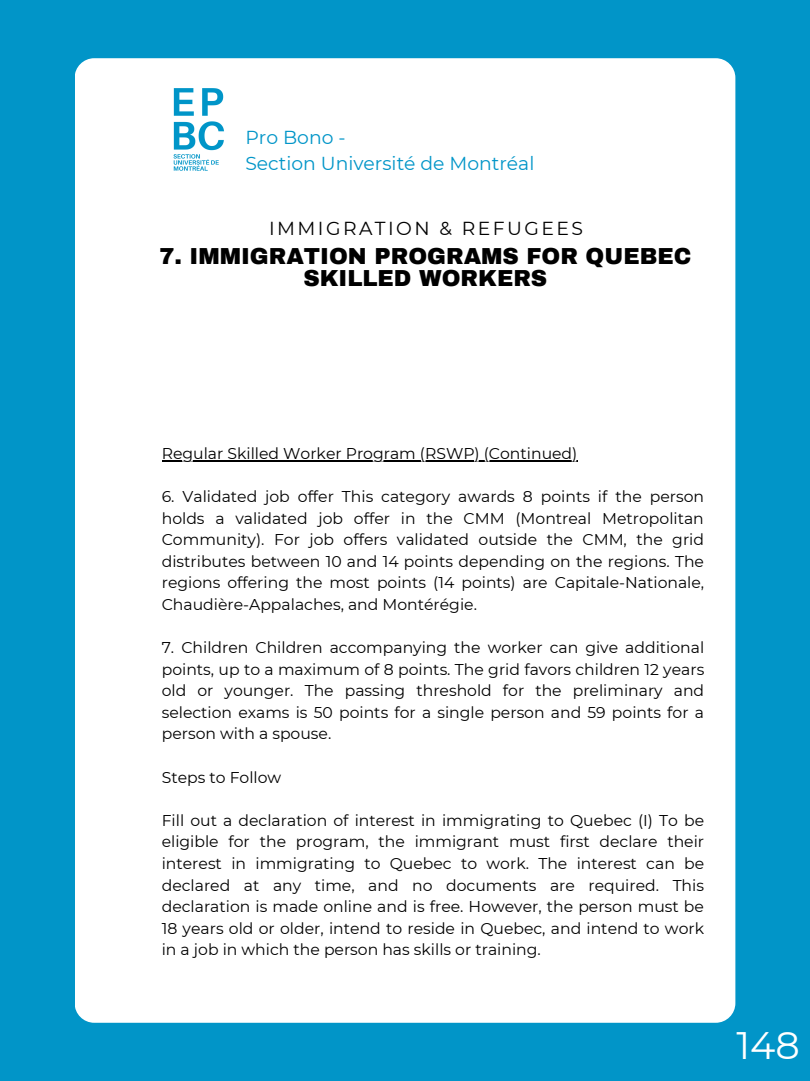
<style>
.page{position:relative;width:810px;height:1081px;background:#fff}
.page>*{position:absolute;margin:0;border:0;box-sizing:border-box;transform-origin:0 0}
.t1{font:38.25px "Montserrat";color:#fff}
.t2{font:900 22.62px/21.1px "Archivo";color:#000;text-align:center}
.t3{font:18.75px/26.2px "Montserrat";color:#0195c8}
.t4{font:18.75px "Montserrat";letter-spacing:.13em;color:#000}
.t5{font:15.62px/21.6px "Montserrat";color:#000;text-align:justify}
</style>
<div class="page">
<div style="left:0;top:0;width:810px;height:1080px;background:#0195c8"></div>
<div style="left:75px;top:58px;width:660px;height:963px;background:#fff;border-radius:20px"></div>
<img style="left:173px;top:88px;width:51px;height:83px">
<hr style="left:162px;top:459px;width:415px;height:2px;background:#000">
<p class="t3" style="left:245px;top:124px;width:290px">Pro Bono -<br>Section Université de Montréal</p>
<p class="t4" style="left:269px;top:216px;width:315px">IMMIGRATION &amp; REFUGEES</p>
<h2 class="t2" style="left:159px;top:246px;width:533px">7. IMMIGRATION PROGRAMS FOR QUEBEC<br>SKILLED WORKERS</h2>
<p class="t5" style="left:162px;top:442px;width:417px">Regular Skilled Worker Program (RSWP) (Continued)</p>
<p class="t5" style="left:162px;top:485px;width:544px">6. Validated job offer This category awards 8 points if the person holds a validated job offer in the CMM (Montreal Metropolitan Community). For job offers validated outside the CMM, the grid distributes between 10 and 14 points depending on the regions. The regions offering the most points (14 points) are Capitale-Nationale, Chaudière-Appalaches, and Montérégie.</p>
<p class="t5" style="left:162px;top:636px;width:544px">7. Children Children accompanying the worker can give additional points, up to a maximum of 8 points. The grid favors children 12 years old or younger. The passing threshold for the preliminary and selection exams is 50 points for a single person and 59 points for a person with a spouse.</p>
<p class="t5" style="left:162px;top:766px;width:121px">Steps to Follow</p>
<p class="t5" style="left:162px;top:809px;width:544px">Fill out a declaration of interest in immigrating to Quebec (I) To be eligible for the program, the immigrant must first declare their interest in immigrating to Quebec to work. The interest can be declared at any time, and no documents are required. This declaration is made online and is free. However, the person must be 18 years old or older, intend to reside in Quebec, and intend to work in a job in which the person has skills or training.</p>
<h1 class="t1" style="left:737px;top:1021px;width:65px">148</h1>
</div>
